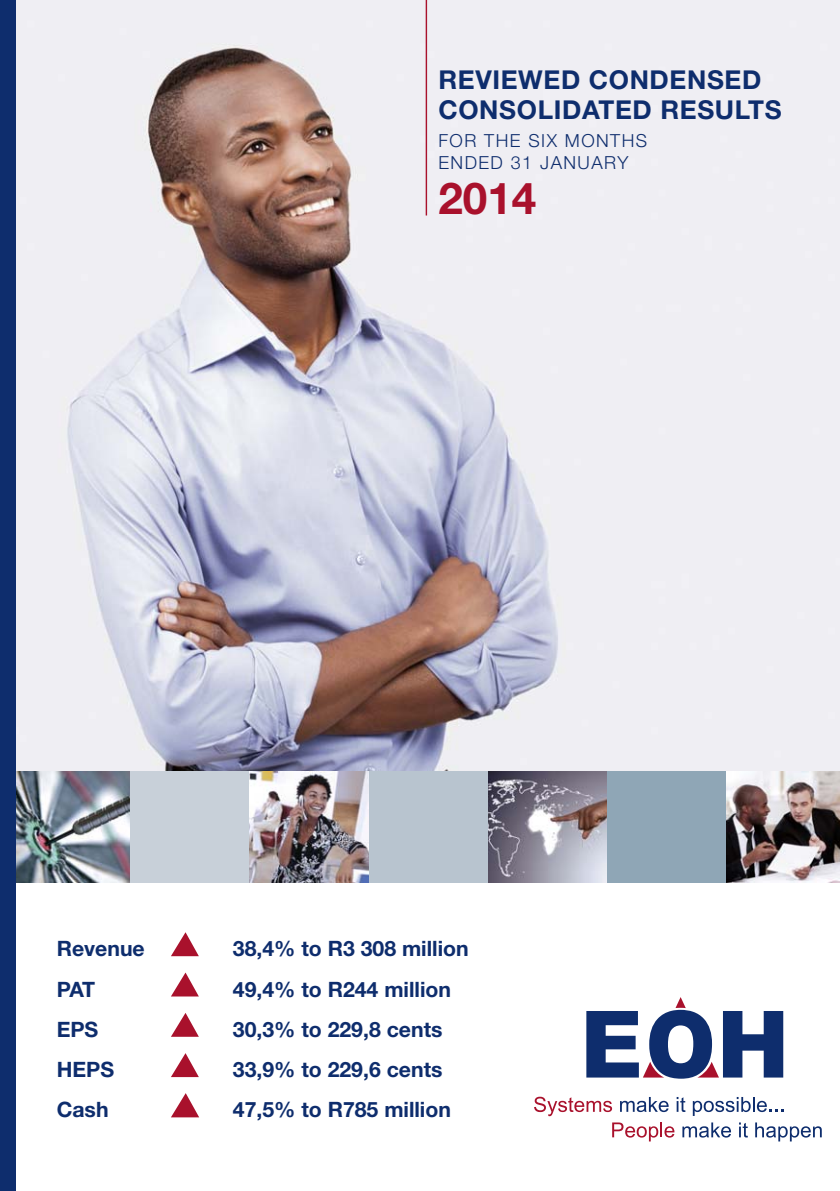
<style>
.page{position:relative;width:840px;height:1191px;background:#fff}
.page>*{position:absolute;margin:0;border:0;box-sizing:border-box;transform-origin:0 0}
.t1{font:700 44px "Helvetica Neue LT Std";color:#a9112c}
.t2{font:700 26px/30px "Helvetica Neue LT Std";letter-spacing:.025em;color:#0e2d6d}
.t3{font:700 21.2px "Helvetica Neue LT Std";color:#0e2d6d}
.t4{font:300 18px/22px "Helvetica Neue LT Std";letter-spacing:.08em;color:#0e2d6d}
</style>
<div class="page">
<img style="left:16px;top:0;width:823px;height:771px">
<hr style="left:425px;top:0;width:2px;height:215px;background:#a9112c">
<img style="left:16px;top:771px;width:114px;height:111px">
<div style="left:130px;top:771px;width:120px;height:111px;background:#c8d0d9"></div>
<img style="left:250px;top:771px;width:119px;height:111px">
<div style="left:369px;top:771px;width:119px;height:111px;background:#b8c4cf"></div>
<img style="left:488px;top:771px;width:119px;height:111px">
<div style="left:607px;top:771px;width:119px;height:111px;background:#8fa6b6"></div>
<img style="left:726px;top:771px;width:113px;height:111px">
<svg style="left:171px;top:932px;width:28px;height:24px"></svg>
<svg style="left:171px;top:972px;width:28px;height:24px"></svg>
<svg style="left:171px;top:1013px;width:28px;height:23px"></svg>
<svg style="left:171px;top:1053px;width:28px;height:24px"></svg>
<svg style="left:171px;top:1093px;width:28px;height:24px"></svg>
<svg style="left:534px;top:1096px;width:77px;height:20px"></svg>
<svg style="left:620px;top:1097px;width:48px;height:15px"></svg>
<svg style="left:676px;top:1097px;width:9px;height:15px"></svg>
<svg style="left:692px;top:1097px;width:90px;height:19px"></svg>
<svg style="left:612px;top:1122px;width:62px;height:19px"></svg>
<svg style="left:682px;top:1122px;width:48px;height:15px"></svg>
<svg style="left:739px;top:1122px;width:8px;height:15px"></svg>
<svg style="left:755px;top:1122px;width:66px;height:19px"></svg>
<svg style="left:586px;top:997px;width:196px;height:81px"></svg>
<div style="left:0;top:0;width:16px;height:1191px;background:#0e2d6d"></div>
<p class="t2" style="left:438px;top:68px;width:344px">REVIEWED CONDENSED<br>CONSOLIDATED RESULTS</p>
<p class="t4" style="left:438px;top:131px;width:210px">FOR THE SIX MONTHS<br>ENDED 31 JANUARY</p>
<h1 class="t1" style="left:438px;top:182px;width:99px">2014</h1>
<p class="t3" style="left:57px;top:941px;width:89px">Revenue</p>
<p class="t3" style="left:233px;top:941px;width:237px">38,4% to R3 308 million</p>
<p class="t3" style="left:57px;top:981px;width:40px">PAT</p>
<p class="t3" style="left:233px;top:981px;width:219px">49,4% to R244 million</p>
<p class="t3" style="left:57px;top:1021px;width:43px">EPS</p>
<p class="t3" style="left:233px;top:1021px;width:211px">30,3% to 229,8 cents</p>
<p class="t3" style="left:57px;top:1062px;width:59px">HEPS</p>
<p class="t3" style="left:233px;top:1062px;width:211px">33,9% to 229,6 cents</p>
<p class="t3" style="left:57px;top:1102px;width:53px">Cash</p>
<p class="t3" style="left:233px;top:1102px;width:219px">47,5% to R785 million</p>
</div>
